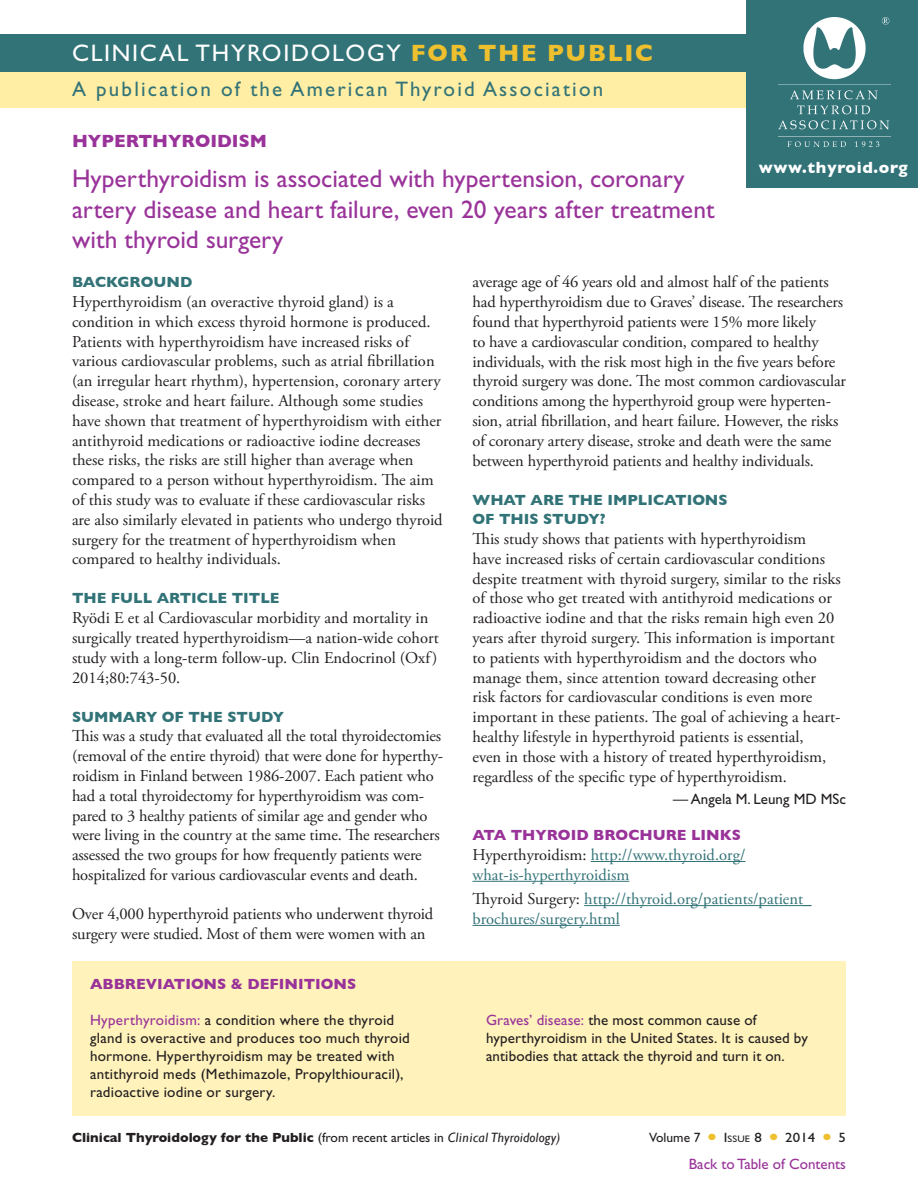
<style>
.page{position:relative;width:918px;height:1188px;background:#fff}
.page>*{position:absolute;margin:0;border:0;box-sizing:border-box;transform-origin:0 0}
.t1{font:25.5px/30.6px "Gill Sans Std";color:#939}
.t2{font:24px "Gill Sans Std";letter-spacing:.07em;color:#fff}
.t3{font:21px "Gill Sans Std";letter-spacing:.105em;color:#327378}
.Topic_Header{font:700 18px "Gill Sans";color:#939}
.body_serif{font:16.5px/19.8px "Adobe Garamond Pro";color:#231f20}
.body_serif_2nd_para{font:16.5px/19.8px "Adobe Garamond Pro";letter-spacing:-.01em;color:#231f20}
.body_links{font:16.5px/19.8px "Adobe Garamond Pro";color:#327378}
.t4{font:700 16.5px "Gill Sans";letter-spacing:.04em;color:#fff}
.abbreviations_body{font:15px/18px "Gill Sans Std";letter-spacing:.015em;color:#231f20}
.question{font:700 15px/19.5px "Gill Sans";color:#327378}
.abbreviations_head{font:700 15px "Gill Sans";color:#939}
.question_links{font:700 15px "Gill Sans";color:#939}
.t5{font:15px "Gill Sans Std";color:#939}
.body_editor_name{font:15px "Gill Sans Std";color:#231f20}
.t6{font:700 13.5px "Gill Sans";color:#231f20}
.t7{font:13.5px "Gill Sans Std";color:#231f20}
.t8{font:13.5px "Gill Sans Std";color:#231f20;scale:1.1 1}
.t9{font:9.45px "Gill Sans Std";color:#231f20;scale:1.1 1}
.s1{font-family:"Gill Sans";font-weight:700;color:#efc02d}
.s2{color:#231f20}
.s3{color:#939}
.s4{font-family:"Gill Sans Std";font-weight:400}
.s5{font-weight:400;font-style:italic}
.s6{font-size:13.5px}
</style>
<div class="page">
<hr style="left:591px;top:861px;width:154px;height:1px;background:#327378">
<hr style="left:472px;top:881px;width:157px;height:1px;background:#327378">
<hr style="left:584px;top:905px;width:227px;height:1px;background:#327378">
<hr style="left:472px;top:925px;width:148px;height:1px;background:#327378">
<div style="left:0;top:70px;width:918px;height:38px;background:#ffeea4"></div>
<div style="left:0;top:35px;width:918px;height:37px;background:#327378"></div>
<div style="left:747px;top:0;width:171px;height:188px;background:#327378"></div>
<img style="left:778px;top:18px;width:112px;height:129px">
<div style="left:72px;top:961px;width:774px;height:155px;background:#fff2bb"></div>
<p class="t2" style="left:72px;top:40px;width:583px">CLINICAL THYROIDOLOGY <span class="s1">FOR THE PUBLIC</span></p>
<p class="t3" style="left:72px;top:77px;width:533px">A publication of the American Thyroid Association</p>
<p class="Topic_Header" style="left:72px;top:131px;width:197px">HYPERTHYROIDISM</p>
<p class="t1" style="left:72px;top:163px;width:644px">Hyperthyroidism is associated with hypertension, coronary artery disease and heart failure, even 20 years after treatment with thyroid surgery</p>
<p class="question" style="left:72px;top:272px;width:122px">BACKGROUND</p>
<p class="body_serif" style="left:72px;top:292px;width:372px">Hyperthyroidism (an overactive thyroid gland) is a condition in which excess thyroid hormone is produced.<br>Patients with hyperthyroidism have increased risks of various cardiovascular problems, such as atrial fibrillation (an irregular heart rhythm), hypertension, coronary artery disease, stroke and heart failure. Although some studies have shown that treatment of hyperthyroidism with either antithyroid medications or radioactive iodine decreases these risks, the risks are still higher than average when compared to a person without hyperthyroidism. The aim of this study was to evaluate if these cardiovascular risks are also similarly elevated in patients who undergo thyroid surgery for the treatment of hyperthyroidism when compared to healthy individuals.</p>
<p class="question" style="left:72px;top:588px;width:209px">THE FULL ARTICLE TITLE</p>
<p class="body_serif" style="left:72px;top:609px;width:368px">Ryödi E et al Cardiovascular morbidity and mortality in surgically treated hyperthyroidism—a nation-wide cohort study with a long-term follow-up. Clin Endocrinol (Oxf)<br>2014;80:743-50.</p>
<p class="question" style="left:72px;top:707px;width:214px">SUMMARY OF THE STUDY</p>
<p class="body_serif" style="left:72px;top:727px;width:373px">This was a study that evaluated all the total thyroidectomies (removal of the entire thyroid) that were done for hyperthy&shy;roidism in Finland between 1986-2007. Each patient who had a total thyroidectomy for hyperthyroidism was com&shy;pared to 3 healthy patients of similar age and gender who were living in the country at the same time. The researchers assessed the two groups for how frequently patients were hospitalized for various cardiovascular events and death.</p>
<p class="body_serif_2nd_para" style="left:72px;top:905px;width:363px">Over 4,000 hyperthyroid patients who underwent thyroid surgery were studied. Most of them were women with an</p>
<p class="t4" style="left:759px;top:158px;width:150px">www.thyroid.org</p>
<p class="body_serif_2nd_para" style="left:472px;top:273px;width:375px">average age of 46 years old and almost half of the patients had hyperthyroidism due to Graves’ disease. The researchers found that hyperthyroid patients were 15% more likely<br>to have a cardiovascular condition, compared to healthy individuals, with the risk most high in the five years before thyroid surgery was done. The most common cardiovascular conditions among the hyperthyroid group were hyperten&shy;sion, atrial fibrillation, and heart failure. However, the risks of coronary artery disease, stroke and death were the same between hyperthyroid patients and healthy individuals.</p>
<p class="question" style="left:472px;top:490px;width:257px">WHAT ARE THE IMPLICATIONS<br>OF THIS STUDY?</p>
<p class="body_serif" style="left:472px;top:529px;width:370px">This study shows that patients with hyperthyroidism<br>have increased risks of certain cardiovascular conditions despite treatment with thyroid surgery, similar to the risks of those who get treated with antithyroid medications or radioactive iodine and that the risks remain high even 20 years after thyroid surgery. This information is important to patients with hyperthyroidism and the doctors who manage them, since attention toward decreasing other risk factors for cardiovascular conditions is even more important in these patients. The goal of achieving a heart&shy;healthy lifestyle in hyperthyroid patients is essential,<br>even in those with a history of treated hyperthyroidism, regardless of the specific type of hyperthyroidism.</p>
<p class="body_editor_name" style="left:673px;top:790px;width:174px">— Angela M. Leung MD MSc</p>
<p class="question_links" style="left:472px;top:826px;width:270px">ATA THYROID BROCHURE LINKS</p>
<p class="body_links" style="left:472px;top:845px;width:274px"><span class="s2">Hyperthyroidism:</span> http://www.thyroid.org/ what-is-hyperthyroidism</p>
<p class="body_links" style="left:472px;top:889px;width:340px"><span class="s2">Thyroid Surgery:</span> http://thyroid.org/patients/patient_ brochures/surgery.html</p>
<p class="abbreviations_head" style="left:90px;top:976px;width:268px">ABBREVIATIONS &amp; DEFINITIONS</p>
<p class="abbreviations_body" style="left:90px;top:1012px;width:321px"><span class="s3">Hyperthyroidism:</span> a condition where the thyroid gland is overactive and produces too much thyroid hormone. Hyperthyroidism may be treated with antithyroid meds (Methimazole, Propylthiouracil), radioactive iodine or surgery.</p>
<p class="abbreviations_body" style="left:486px;top:1012px;width:323px"><span class="s3">Graves’ disease:</span> the most common cause of hyperthyroidism in the United States. It is caused by antibodies that attack the thyroid and turn it on.</p>
<p class="t6" style="left:72px;top:1129px;width:490px">Clinical Thyroidology for the Public <span class="s4">(from recent articles in</span> <span class="s5">Clinical Thyroidology)</span></p>
<p class="t7" style="left:649px;top:1130px;width:53px">Volume 7</p>
<p class="t9" style="left:724px;top:1133px;width:10px"><span class="s6">I</span>SSUE</p>
<p class="t8" style="left:755px;top:1130px;width:8px">8</p>
<p class="t8" style="left:785px;top:1130px;width:29px">2014</p>
<p class="t8" style="left:839px;top:1130px;width:8px">5</p>
<p class="t5" style="left:689px;top:1155px;width:159px">Back to Table of Contents</p>
</div>
